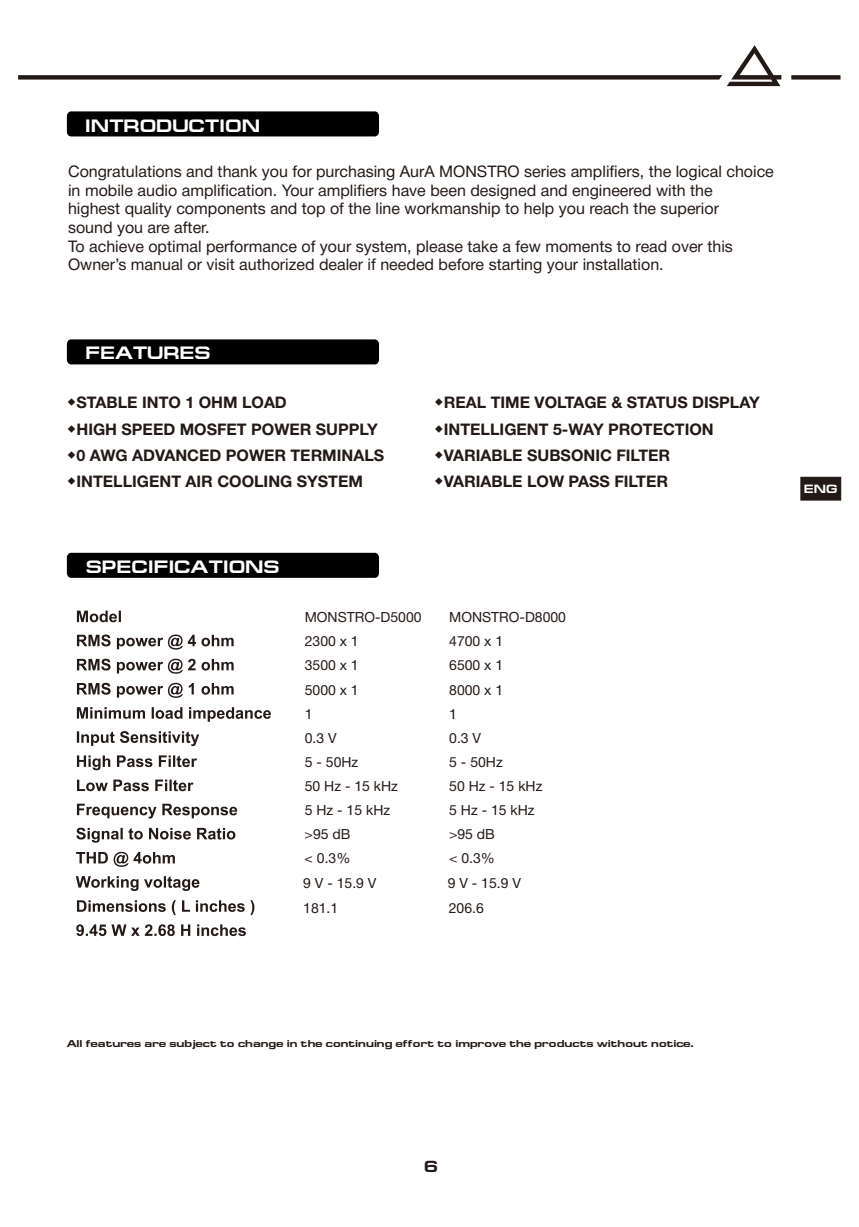
<style>
.page{position:relative;width:859px;height:1227px;background:#fff}
.page>*{position:absolute;margin:0;border:0;box-sizing:border-box;transform-origin:0 0}
.t1{font:700 18px "Europe Ext";color:#fff}
.t2{font:16px/18.6px "Helvetica Neue Cyr";color:#231916}
.t3{font:700 16px "Helvetica Neue Cyr";color:#231916}
.t4{font:700 16px "Europe Ext";color:#231916}
.t5{font:14px/24.2px "Helvetica Neue Cyr";color:#231916}
.t6{font:700 12px "Europe Ext";color:#fff}
.t7{font:700 10px "Europe Ext";color:#231916}
.s1{font-family:"Arial Unicode MS";font-weight:400}
</style>
<div class="page">
<svg style="left:18px;top:45px;width:822px;height:41px"></svg>
<div style="left:67px;top:111px;width:312px;height:25px;background:#000;border-radius:5px"></div>
<div style="left:67px;top:339px;width:312px;height:25px;background:#000;border-radius:5px"></div>
<svg style="left:800px;top:476px;width:41px;height:25px"></svg>
<div style="left:67px;top:553px;width:312px;height:25px;background:#000;border-radius:5px"></div>
<svg style="left:76px;top:610px;width:195px;height:326px"></svg>
<p class="t1" style="left:85px;top:119px;width:176px">INTRODUCTION</p>
<p class="t2" style="left:68px;top:164px;width:707px">Congratulations and thank you for purchasing AurA MONSTRO series amplifiers, the logical choice in mobile audio amplification. Your amplifiers have been designed and engineered with the<br>highest quality components and top of the line workmanship to help you reach the superior<br>sound you are after.<br>To achieve optimal performance of your system, please take a few moments to read over this Owner’s manual or visit authorized dealer if needed before starting your installation.</p>
<p class="t1" style="left:85px;top:347px;width:127px">FEATURES</p>
<p class="t3" style="left:67px;top:397px;width:221px"><span class="s1">◆</span>STABLE INTO 1 OHM LOAD</p>
<p class="t3" style="left:67px;top:423px;width:312px"><span class="s1">◆</span>HIGH SPEED MOSFET POWER SUPPLY</p>
<p class="t3" style="left:434px;top:397px;width:327px"><span class="s1">◆</span>REAL TIME VOLTAGE &amp; STATUS DISPLAY</p>
<p class="t3" style="left:434px;top:423px;width:281px"><span class="s1">◆</span>INTELLIGENT 5-WAY PROTECTION</p>
<p class="t3" style="left:67px;top:449px;width:319px"><span class="s1">◆</span>0 AWG ADVANCED POWER TERMINALS</p>
<p class="t3" style="left:434px;top:449px;width:237px"><span class="s1">◆</span>VARIABLE SUBSONIC FILTER</p>
<p class="t3" style="left:67px;top:475px;width:297px"><span class="s1">◆</span>INTELLIGENT AIR COOLING SYSTEM</p>
<p class="t3" style="left:434px;top:475px;width:235px"><span class="s1">◆</span>VARIABLE LOW PASS FILTER</p>
<p class="t1" style="left:86px;top:560px;width:195px">SPECIFICATIONS</p>
<p class="t5" style="left:304px;top:606px;width:118px">MONSTRO-D5000<br>2300 x 1<br>3500 x 1<br>5000 x 1<br>1<br>0.3 V</p>
<p class="t5" style="left:449px;top:606px;width:118px">MONSTRO-D8000<br>4700 x 1<br>6500 x 1<br>8000 x 1<br>1<br>0.3 V</p>
<p class="t5" style="left:305px;top:751px;width:55px">5 - 50Hz</p>
<p class="t5" style="left:449px;top:751px;width:55px">5 - 50Hz</p>
<p class="t5" style="left:305px;top:799px;width:87px">5 Hz - 15 kHz</p>
<p class="t5" style="left:449px;top:799px;width:87px">5 Hz - 15 kHz</p>
<p class="t5" style="left:304px;top:823px;width:47px">&gt;95 dB</p>
<p class="t5" style="left:449px;top:823px;width:47px">&gt;95 dB</p>
<p class="t5" style="left:304px;top:847px;width:47px">&lt; 0.3%</p>
<p class="t5" style="left:447px;top:847px;width:75px">&lt; 0.3%<br>9 V - 15.9 V</p>
<p class="t5" style="left:303px;top:897px;width:37px">181.1</p>
<p class="t5" style="left:448px;top:897px;width:37px">206.6</p>
<p class="t5" style="left:305px;top:775px;width:95px">50 Hz - 15 kHz</p>
<p class="t5" style="left:449px;top:775px;width:95px">50 Hz - 15 kHz</p>
<p class="t5" style="left:303px;top:872px;width:75px">9 V - 15.9 V</p>
<p class="t6" style="left:803px;top:485px;width:35px">ENG</p>
<p class="t7" style="left:67px;top:1040px;width:628px">All features are subject to change in the continuing effort to improve the products without notice.</p>
<p class="t4" style="left:424px;top:1160px;width:15px">6</p>
</div>
